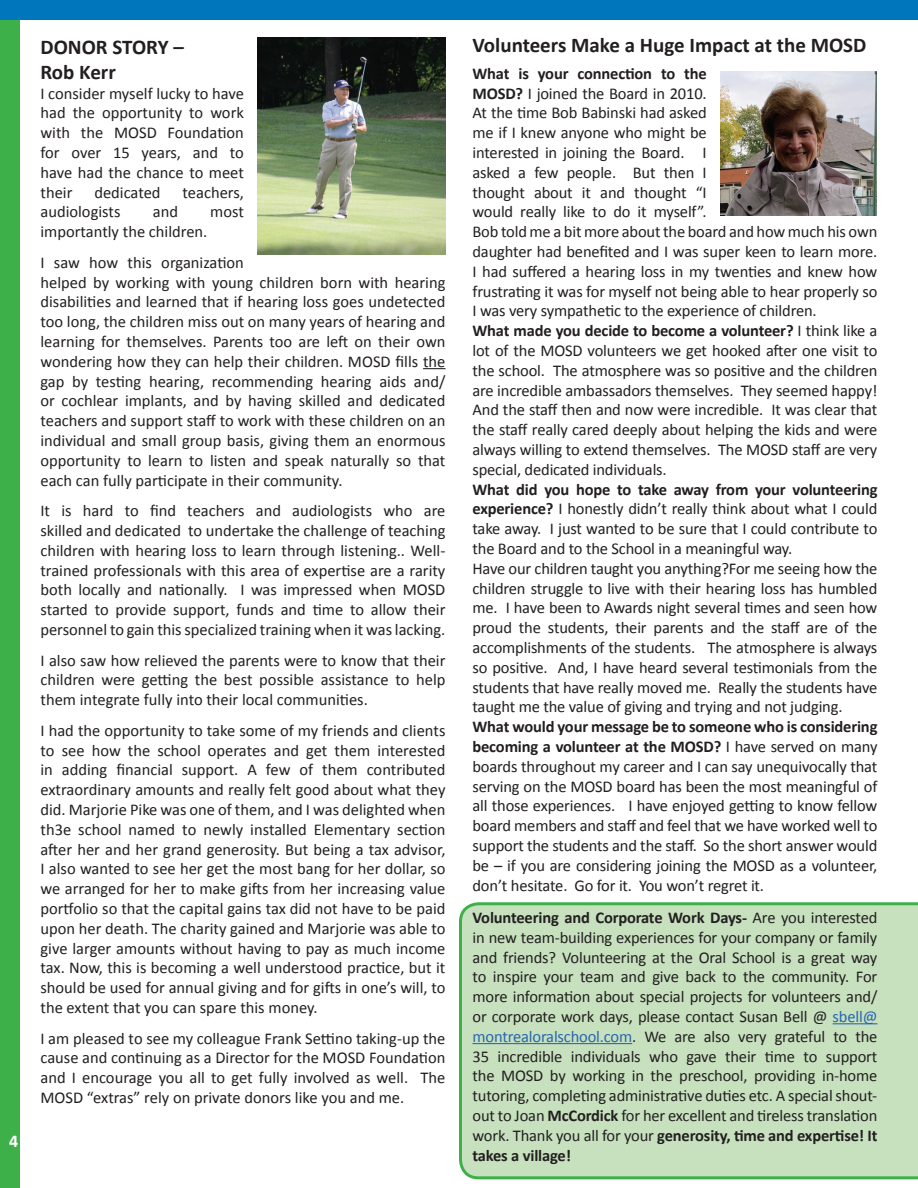
<style>
.page{position:relative;width:918px;height:1188px;background:#fff}
.page>*{position:absolute;margin:0;border:0;box-sizing:border-box;transform-origin:0 0}
.t1{font:700 21px/25.2px "Calibri";color:#231f20}
.t2{font:700 18px "Calibri";color:#fff}
.t3{font:16.5px/19.8px "Calibri";letter-spacing:-.01em;color:#231f20;text-align:justify}
.s1{font-weight:700}
.s2{color:#2865b1}
</style>
<div class="page">
<div style="left:459px;top:902px;width:459px;height:277px;background:#c7e1bf"></div>
<hr style="left:833px;top:1023px;width:45px;height:1px;background:#2865b1">
<hr style="left:472px;top:1043px;width:160px;height:1px;background:#2865b1">
<div style="left:0;top:0;width:19px;height:1188px;background:#3eb049"></div>
<div style="left:0;top:0;width:918px;height:20px;background:#0077bd"></div>
<img style="left:720px;top:72px;width:157px;height:144px">
<img style="left:257px;top:38px;width:188px;height:217px">
<svg style="left:423px;top:368px;width:22px;height:1px"></svg>
<p class="t2" style="left:9px;top:1129px;width:11px">4</p>
<p class="t1" style="left:40px;top:33px;width:145px">DONOR STORY –<br>Rob Kerr</p>
<p class="t3" style="left:40px;top:82px;width:205px">I consider myself lucky to have had the opportunity to work with the MOSD Foundation for over 15 years, and to have had the chance to meet their</p>
<p class="t3" style="left:94px;top:181px;width:68px">dedicated</p>
<p class="t3" style="left:183px;top:181px;width:63px">teachers,</p>
<p class="t3" style="left:40px;top:201px;width:82px">audiologists</p>
<p class="t3" style="left:153px;top:201px;width:27px">and</p>
<p class="t3" style="left:210px;top:201px;width:35px">most</p>
<p class="t3" style="left:40px;top:216px;width:205px;line-height:30.6px">importantly the children.<br>I saw how this organization</p>
<p class="t3" style="left:40px;top:271px;width:407px">helped by working with young children born with hearing disabilities and learned that if hearing loss goes undetected too long, the children miss out on many years of hearing and learning for themselves. Parents too are left on their own wondering how they can help their children. MOSD fills the gap by testing hearing, recommending hearing aids and/ or cochlear implants, and by having skilled and dedicated teachers and support staff to work with these children on an individual and small group basis, giving them an enormous opportunity to learn to listen and speak naturally so that each can fully participate in their community.</p>
<p class="t3" style="left:40px;top:500px;width:407px">It is hard to find teachers and audiologists who are skilled and dedicated to undertake the challenge of teaching children with hearing loss to learn through listening.. Well&shy;trained professionals with this area of expertise are a rarity both locally and nationally. I was impressed when MOSD started to provide support, funds and time to allow their personnel to gain this specialized training when it was lacking.</p>
<p class="t3" style="left:40px;top:649px;width:406px">I also saw how relieved the parents were to know that their children were getting the best possible assistance to help them integrate fully into their local communities.</p>
<p class="t3" style="left:40px;top:720px;width:407px">I had the opportunity to take some of my friends and clients to see how the school operates and get them interested in adding financial support. A few of them contributed extraordinary amounts and really felt good about what they did. Marjorie Pike was one of them, and I was delighted when th3e school named to newly installed Elementary section after her and her grand generosity. But being a tax advisor, I also wanted to see her get the most bang for her dollar, so we arranged for her to make gifts from her increasing value portfolio so that the capital gains tax did not have to be paid upon her death. The charity gained and Marjorie was able to give larger amounts without having to pay as much income tax. Now, this is becoming a well understood practice, but it should be used for annual giving and for gifts in one’s will, to the extent that you can spare this money.</p>
<p class="t3" style="left:40px;top:1027px;width:407px">I am pleased to see my colleague Frank Settino taking-up the cause and continuing as a Director for the MOSD Foundation and I encourage you all to get fully involved as well. The MOSD “extras” rely on private donors like you and me.</p>
<p class="t1" style="left:472px;top:31px;width:395px">Volunteers Make a Huge Impact at the MOSD</p>
<p class="t3" style="left:472px;top:63px;width:406px;text-align:left"><span class="s1">What is your connection to the<br>MOSD?</span> I joined the Board in 2010.<br>At the time Bob Babinski had asked<br>me if I knew anyone who might be<br>interested in joining the Board. I<br>asked a few people. But then I<br>thought about it and thought “I<br>would really like to do it myself”.<br>Bob told me a bit more about the board and how much his own daughter had benefited and I was super keen to learn more.<br>I had suffered a hearing loss in my twenties and knew how frustrating it was for myself not being able to hear properly so I was very sympathetic to the experience of children.<br><span class="s1">What made you decide to become a volunteer?</span> I think like a lot of the MOSD volunteers we get hooked after one visit to the school. The atmosphere was so positive and the children are incredible ambassadors themselves. They seemed happy!<br>And the staff then and now were incredible. It was clear that the staff really cared deeply about helping the kids and were always willing to extend themselves. The MOSD staff are very special, dedicated individuals.</p>
<p class="t3" style="left:472px;top:478px;width:407px;text-align:left"><span class="s1">What did you hope to take away from your volunteering experience?</span> I honestly didn’t really think about what I could take away. I just wanted to be sure that I could contribute to the Board and to the School in a meaningful way.<br>Have our children taught you anything?For me seeing how the children struggle to live with their hearing loss has humbled me. I have been to Awards night several times and seen how proud the students, their parents and the staff are of the accomplishments of the students. The atmosphere is always so positive. And, I have heard several testimonials from the students that have really moved me. Really the students have taught me the value of giving and trying and not judging.</p>
<p class="t3" style="left:472px;top:716px;width:407px"><span class="s1">What would your message be to someone who is considering becoming a volunteer at the MOSD?</span> I have served on many boards throughout my career and I can say unequivocally that serving on the MOSD board has been the most meaningful of all those experiences. I have enjoyed getting to know fellow board members and staff and feel that we have worked well to support the students and the staff. So the short answer would be – if you are considering joining the MOSD as a volunteer, don’t hesitate. Go for it. You won’t regret it.</p>
<p class="t3" style="left:472px;top:907px;width:407px"><span class="s1">Volunteering and Corporate Work Days-</span> Are you interested in new team-building experiences for your company or family and friends? Volunteering at the Oral School is a great way to inspire your team and give back to the community. For more information about special projects for volunteers and/ or corporate work days, please contact Susan Bell @ <span class="s2">sbell@ montrealoralschool.com</span>. We are also very grateful to the 35 incredible individuals who gave their time to support the MOSD by working in the preschool, providing in-home tutoring, completing administrative duties etc. A special shout&shy;out to Joan <span class="s1">McCordick</span> for her excellent and tireless translation work. Thank you all for your <span class="s1">generosity, time and expertise! It takes a village!</span></p>
</div>
